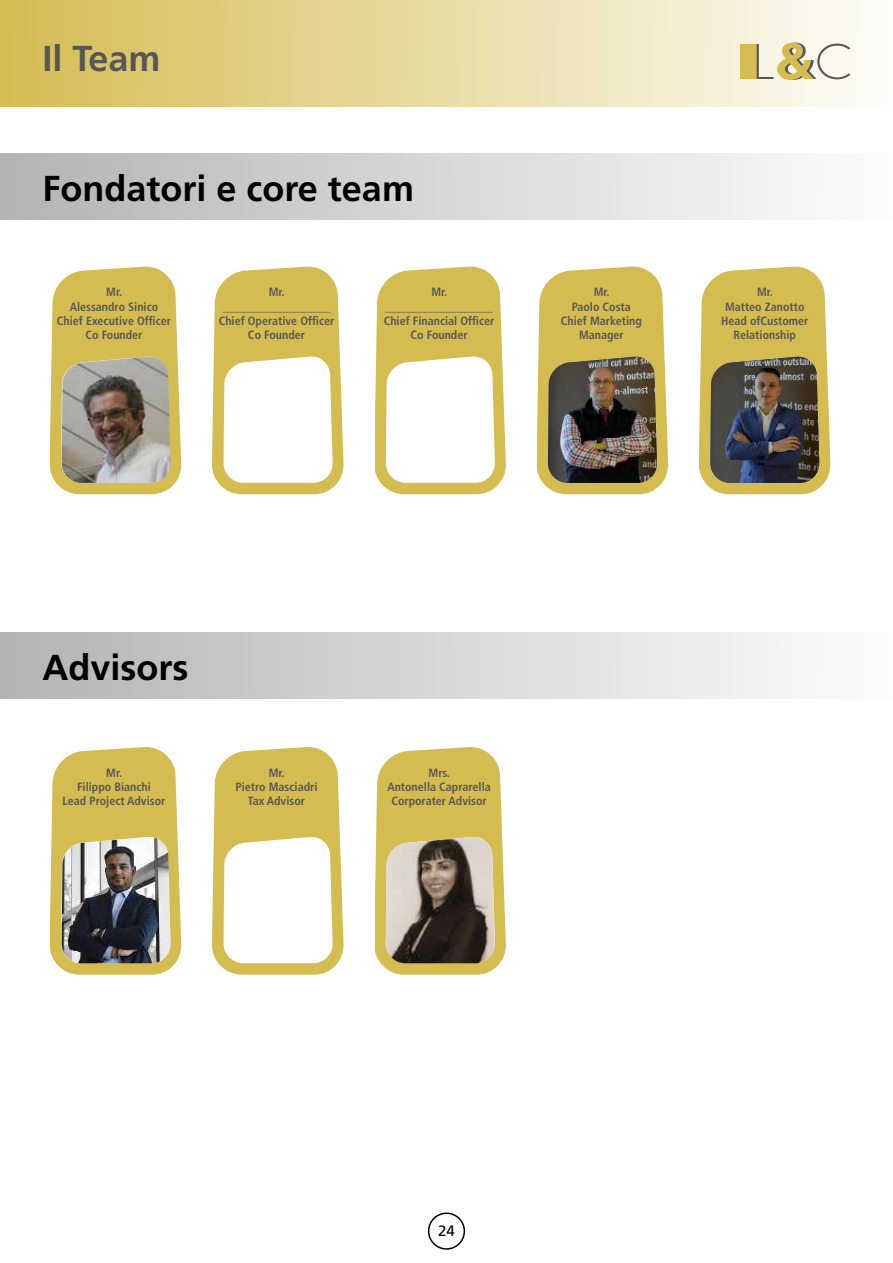
<style>
.page{position:relative;width:893px;height:1263px;background:#fff}
.page>*{position:absolute;margin:0;border:0;box-sizing:border-box;transform-origin:0 0}
.t1{font:700 36px "Frutiger";color:#000}
.t2{font:700 36px "Frutiger";color:#575756}
.t3{font:15px "Frutiger";color:#000}
.t4{font:700 condensed 12px/14.4px "Frutiger";color:#575756;text-align:center}
</style>
<div class="page">
<div style="left:428px;top:1212px;width:37px;height:38px;border:2px solid #000;border-radius:50%"></div>
<div style="left:0;top:0;width:893px;height:106px;background:linear-gradient(to right,#d5bd52,#fdfdfa)"></div>
<div style="left:740px;top:44px;width:17px;height:35px;background:#d5bc50"></div>
<svg style="left:757px;top:43px;width:93px;height:37px"></svg>
<div style="left:0;top:153px;width:893px;height:67px;background:linear-gradient(to right,#b4b4b4,#fdfdfd)"></div>
<div style="left:0;top:632px;width:893px;height:67px;background:linear-gradient(to right,#b4b4b4,#fdfdfd)"></div>
<svg style="left:50px;top:267px;width:132px;height:227px;background:#dac466"></svg>
<svg style="left:50px;top:747px;width:132px;height:228px;background:#dac467"></svg>
<svg style="left:213px;top:267px;width:131px;height:227px"></svg>
<svg style="left:213px;top:747px;width:131px;height:228px"></svg>
<svg style="left:375px;top:267px;width:131px;height:227px"></svg>
<svg style="left:375px;top:747px;width:131px;height:228px;background:#d9c365"></svg>
<img style="left:62px;top:357px;width:109px;height:126px">
<img style="left:62px;top:837px;width:109px;height:126px">
<img style="left:386px;top:837px;width:109px;height:126px">
<svg style="left:537px;top:267px;width:132px;height:227px;background:#dac466"></svg>
<img style="left:548px;top:357px;width:109px;height:126px">
<svg style="left:700px;top:267px;width:131px;height:227px;background:#d9c363"></svg>
<img style="left:710px;top:357px;width:110px;height:126px">
<h1 class="t2" style="left:43px;top:37px;width:120px">Il Team</h1>
<h1 class="t1" style="left:43px;top:167px;width:373px">Fondatori e core team</h1>
<p class="t4" style="left:57px;top:285px;width:116px">Mr.<br>Alessandro Sinico<br>Chief Executive Officer<br>Co Founder</p>
<p class="t4" style="left:219px;top:285px;width:117px">Mr. __________________<br>Chief Operative Officer<br>Co Founder</p>
<p class="t4" style="left:384px;top:285px;width:112px">Mr. __________________<br>Chief Financial Officer<br>Co Founder</p>
<p class="t4" style="left:561px;top:285px;width:83px">Mr.<br>Paolo Costa<br>Chief Marketing<br>Manager</p>
<p class="t4" style="left:721px;top:285px;width:89px">Mr.<br>Matteo Zanotto<br>Head ofCustomer<br>Relationship</p>
<h1 class="t1" style="left:43px;top:646px;width:147px">Advisors</h1>
<p class="t4" style="left:63px;top:765px;width:104px">Mr.<br>Filippo Bianchi<br>Lead Project Advisor</p>
<p class="t4" style="left:236px;top:765px;width:83px">Mr.<br>Pietro Masciadri<br>Tax Advisor</p>
<p class="t4" style="left:387px;top:765px;width:105px">Mrs.<br>Antonella Caprarella<br>Corporater Advisor</p>
<p class="t3" style="left:438px;top:1222px;width:18px">24</p>
</div>
